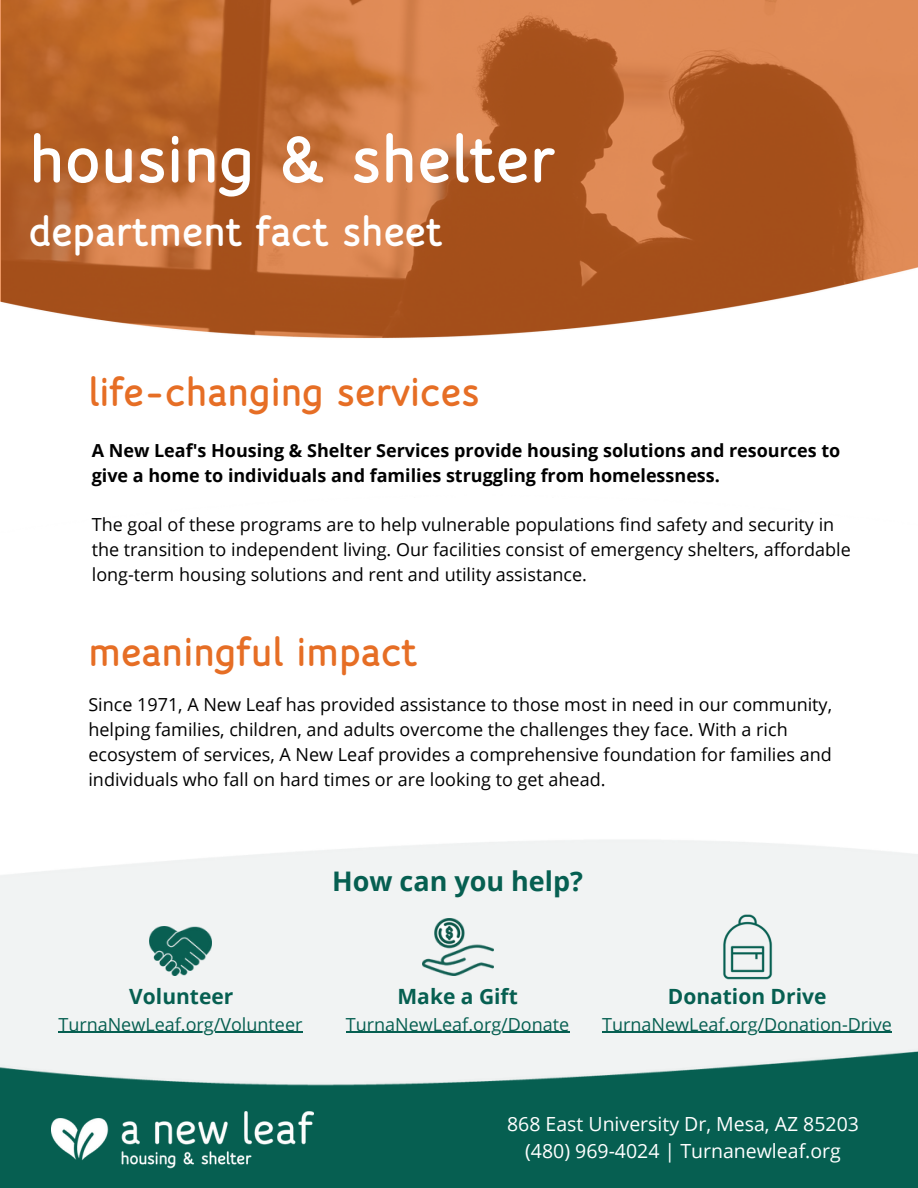
<style>
.page{position:relative;width:918px;height:1188px;background:#fff}
.page>*{position:absolute;margin:0;border:0;box-sizing:border-box;transform-origin:0 0}
.t1{font:800 72px "Speak OT";color:#fff}
.t2{font:800 45px "Speak OT";color:#fff}
.t3{font:800 43.5px "Speak OT";color:#e66e25}
.t4{font:700 27px "Open Sans";color:#065f51}
.t5{font:700 21px "Open Sans";color:#065f51}
.t6{font:19.5px "Open Sans";color:#fff}
.t7{font:18px/24.8px "Open Sans";color:#000}
.t8{font:700 18px/24.8px "Open Sans";color:#000}
.t9{font:18px "Open Sans";color:#065f51}
</style>
<div class="page">
<div style="left:0;top:1004px;width:918px;height:184px;background:#065f51"></div>
<svg style="left:0;top:0;width:918px;height:262px;background:#c16c36"></svg>
<img style="left:0;top:262px;width:918px;height:77px">
<img style="left:0;top:840px;width:918px;height:141px">
<img style="left:0;top:981px;width:918px;height:135px">
<img style="left:51px;top:1112px;width:262px;height:57px">
<img style="left:150px;top:926px;width:62px;height:50px">
<img style="left:423px;top:918px;width:70px;height:58px">
<img style="left:714px;top:913px;width:67px;height:68px">
<hr style="left:58px;top:1032px;width:245px;height:1px;background:#065f51">
<hr style="left:346px;top:1032px;width:223px;height:1px;background:#065f51">
<hr style="left:602px;top:1032px;width:290px;height:1px;background:#065f51">
<p class="t1" style="left:29px;top:128px;width:528px">housing &amp; shelter</p>
<p class="t2" style="left:29px;top:212px;width:415px">department fact sheet</p>
<p class="t3" style="left:88px;top:373px;width:393px">life-changing services</p>
<p class="t8" style="left:92px;top:438px;width:750px">A New Leaf's Housing &amp; Shelter Services provide housing solutions and resources to give a home to individuals and families struggling from homelessness.</p>
<p class="t7" style="left:92px;top:512px;width:760px">The goal of these programs are to help vulnerable populations find safety and security in the transition to independent living. Our facilities consist of emergency shelters, affordable long-term housing solutions and rent and utility assistance.</p>
<p class="t3" style="left:88px;top:633px;width:330px">meaningful impact</p>
<p class="t7" style="left:88px;top:692px;width:745px">Since 1971, A New Leaf has provided assistance to those most in need in our community, helping families, children, and adults overcome the challenges they face. With a rich ecosystem of services, A New Leaf provides a comprehensive foundation for families and individuals who fall on hard times or are looking to get ahead.</p>
<p class="t4" style="left:332px;top:863px;width:252px">How can you help?</p>
<p class="t5" style="left:129px;top:981px;width:106px">Volunteer</p>
<p class="t5" style="left:398px;top:981px;width:122px">Make a Gift</p>
<p class="t5" style="left:668px;top:981px;width:160px">Donation Drive</p>
<p class="t9" style="left:58px;top:1011px;width:246px">TurnaNewLeaf.org/Volunteer</p>
<p class="t9" style="left:346px;top:1011px;width:225px">TurnaNewLeaf.org/Donate</p>
<p class="t9" style="left:602px;top:1011px;width:291px">TurnaNewLeaf.org/Donation-Drive</p>
<p class="t6" style="left:507px;top:1110px;width:353px">868 East University Dr, Mesa, AZ 85203</p>
<p class="t6" style="left:525px;top:1137px;width:317px">(480) 969-4024 | Turnanewleaf.org</p>
</div>
